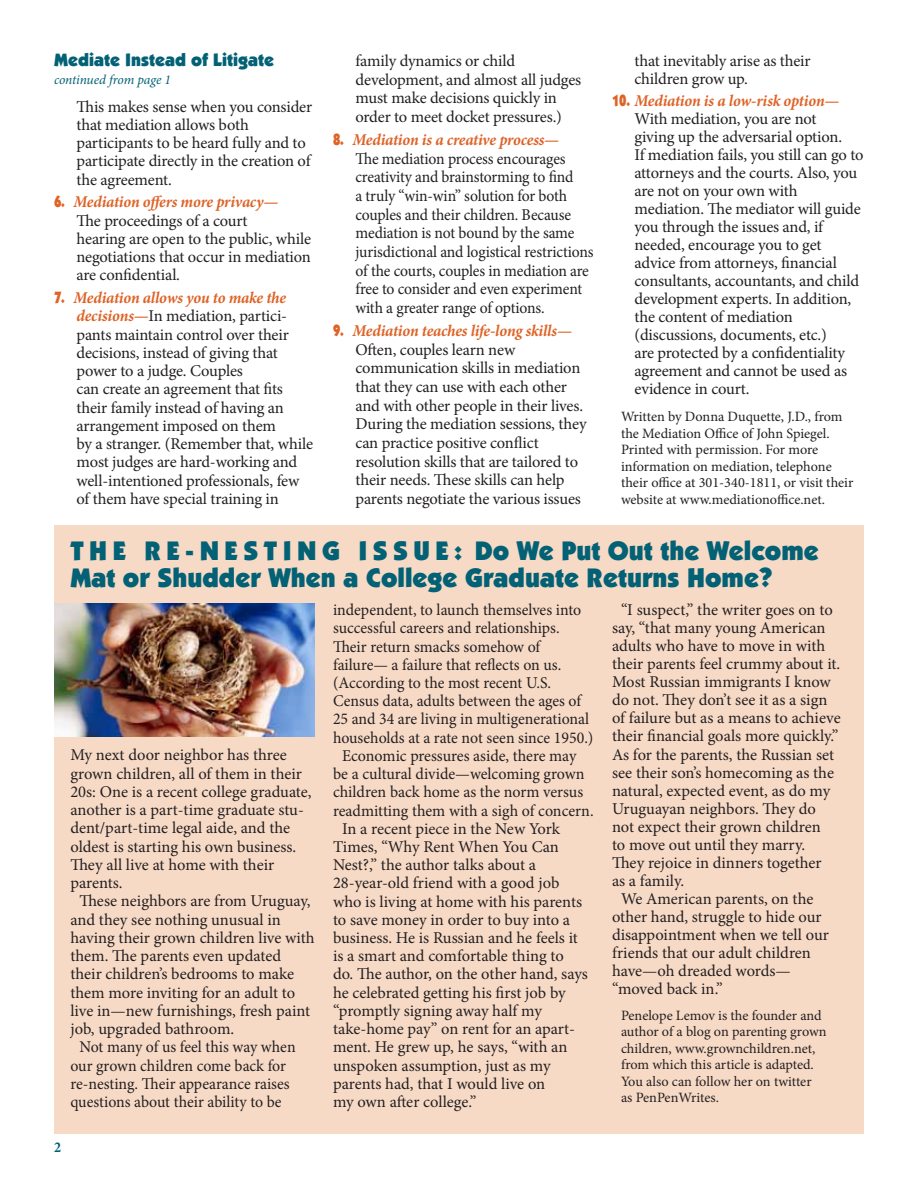
<style>
.page{position:relative;width:918px;height:1188px;background:#fff}
.page>*{position:absolute;margin:0;border:0;box-sizing:border-box;transform-origin:0 0}
.Headline{font:900 27px/27px "ITC Kabel Std";color:#036175}
.continued_left{font:900 18px "ITC Kabel Std";color:#036175}
.Indent_text{font:16.5px/18px "Minion Pro";letter-spacing:-.01em;color:#231f20}
.Indent_text-2{font:16.5px/18.1px "Minion Pro";letter-spacing:-.01em;color:#231f20;scale:.96 1}
.Indent_text-3{font:16.5px/18.6px "Minion Pro";letter-spacing:-.01em;color:#231f20;scale:.95 1}
.Body_text{font:16.5px/18.3px "Minion Pro";color:#231f20}
.t1{font:700 condensed 15px "Minion Pro";color:#036175}
.WrittenAdapted_End_T{font:14.25px/16.5px "Minion Pro";color:#231f20}
.continued_left-2{font:italic 13.5px "Minion Pro";letter-spacing:-.01em;color:#036175}
.s1{font-family:"ITC Kabel Std";font-weight:900;color:#de6327}
.s2{font-weight:700;font-style:italic;color:#de6327}
</style>
<div class="page">
<div style="left:54px;top:525px;width:809px;height:609px;background:#f7dac6"></div>
<img style="left:54px;top:603px;width:261px;height:133px">
<p class="continued_left" style="left:54px;top:48px;width:222px">Mediate Instead of Litigate</p>
<p class="continued_left-2" style="left:54px;top:70px;width:118px">continued from page 1</p>
<p class="Indent_text" style="left:76px;top:97px;width:237px">This makes sense when you consider that mediation allows both participants to be heard fully and to participate directly in the creation of the agreement.</p>
<p class="Indent_text" style="left:76px;top:193px;width:236px;text-indent:-22px"><span class="s1">6.</span> <span class="s2">Mediation offers more privacy—<br></span>The proceedings of a court<br>hearing are open to the public, while negotiations that occur in mediation are confidential.</p>
<p class="Indent_text" style="left:76px;top:289px;width:238px;text-indent:-22px"><span class="s1">7.</span> <span class="s2">Mediation allows you to make the decisions—</span>In mediation, partici&shy;pants maintain control over their decisions, instead of giving that power to a judge. Couples<br>can create an agreement that fits their family instead of having an arrangement imposed on them<br>by a stranger. (Remember that, while most judges are hard-working and well-intentioned professionals, few of them have special training in</p>
<p class="Indent_text" style="left:634px;top:52px;width:178px">that inevitably arise as their children grow up.</p>
<p class="Indent_text" style="left:634px;top:92px;width:231px;text-indent:-22px"><span class="s1">10.</span> <span class="s2">Mediation is a low-risk option—<br></span>With mediation, you are not<br>giving up the adversarial option.<br>If mediation fails, you still can go to attorneys and the courts. Also, you are not on your own with mediation. The mediator will guide you through the issues and, if needed, encourage you to get advice from attorneys, financial consultants, accountants, and child development experts. In addition, the content of mediation (discussions, documents, etc.)<br>are protected by a confidentiality agreement and cannot be used as evidence in court.</p>
<p class="WrittenAdapted_End_T" style="left:621px;top:409px;width:234px">Written by Donna Duquette, J.D., from the Mediation Office of John Spiegel.<br>Printed with permission. For more information on mediation, telephone their office at 301-340-1811, or visit their website at www.mediationoffice.net.</p>
<p class="Headline" style="left:70px;top:537px;width:750px">THE RE-NESTING ISSUE: Do We Put Out the Welcome<br>Mat or Shudder When a College Graduate Returns Home?</p>
<p class="Indent_text" style="left:356px;top:52px;width:227px;line-height:18.6px">family dynamics or child development, and almost all judges must make decisions quickly in order to meet docket pressures.)</p>
<p class="Indent_text-3" style="left:356px;top:131px;width:252px;text-indent:-22px"><span class="s1">8.</span> <span class="s2">Mediation is a creative process—<br></span>The mediation process encourages creativity and brainstorming to find<br>a truly “win-win” solution for both couples and their children. Because mediation is not bound by the same jurisdictional and logistical restrictions of the courts, couples in mediation are free to consider and even experiment with a greater range of options.</p>
<p class="Indent_text" style="left:356px;top:322px;width:233px;line-height:18.6px;text-indent:-22px"><span class="s1">9.</span> <span class="s2">Mediation teaches life-long skills— </span>Often, couples learn new communication skills in mediation that they can use with each other and with other people in their lives.<br>During the mediation sessions, they can practice positive conflict resolution skills that are tailored to their needs. These skills can help parents negotiate the various issues</p>
<p class="Body_text" style="left:70px;top:746px;width:243px">My next door neighbor has three grown children, all of them in their<br>20s: One is a recent college graduate, another is a part-time graduate stu&shy;dent/part-time legal aide, and the oldest is starting his own business.<br>They all live at home with their parents.</p>
<p class="Indent_text" style="left:70px;top:892px;width:246px;text-indent:9px">These neighbors are from Uruguay, and they see nothing unusual in having their grown children live with them. The parents even updated their children’s bedrooms to make them more inviting for an adult to live in—new furnishings, fresh paint job, upgraded bathroom.</p>
<p class="Indent_text-2" style="left:70px;top:1038px;width:236px;text-indent:9px">Not many of us feel this way when our grown children come back for re-nesting. Their appearance raises questions about their ability to be</p>
<p class="t1" style="left:54px;top:1137px;width:8px">2</p>
<p class="Indent_text-2" style="left:333px;top:601px;width:273px">independent, to launch themselves into successful careers and relationships.<br>Their return smacks somehow of failure— a failure that reflects on us. (According to the most recent U.S.<br>Census data, adults between the ages of 25 and 34 are living in multigenerational households at a rate not seen since 1950.)</p>
<p class="Indent_text" style="left:333px;top:747px;width:262px;text-indent:9px">Economic pressures aside, there may be a cultural divide—welcoming grown children back home as the norm versus readmitting them with a sigh of concern.</p>
<p class="Indent_text" style="left:333px;top:819px;width:256px;text-indent:9px">In a recent piece in the New York<br>Times, “Why Rent When You Can<br>Nest?,” the author talks about a<br>28-year-old friend with a good job who is living at home with his parents to save money in order to buy into a business. He is Russian and he feels it is a smart and comfortable thing to do. The author, on the other hand, says he celebrated getting his first job by “promptly signing away half my take-home pay” on rent for an apart&shy;ment. He grew up, he says, “with an unspoken assumption, just as my parents had, that I would live on<br>my own after college.”</p>
<p class="Indent_text" style="left:612px;top:601px;width:230px;text-indent:9px">“I suspect,” the writer goes on to say, “that many young American adults who have to move in with their parents feel crummy about it.<br>Most Russian immigrants I know do not. They don’t see it as a sign of failure but as a means to achieve their financial goals more quickly.”<br>As for the parents, the Russian set see their son’s homecoming as the natural, expected event, as do my<br>Uruguayan neighbors. They do not expect their grown children<br>to move out until they marry.<br>They rejoice in dinners together<br>as a family.</p>
<p class="Indent_text" style="left:612px;top:890px;width:218px;text-indent:9px">We American parents, on the other hand, struggle to hide our disappointment when we tell our friends that our adult children have—oh dreaded words— “moved back in.”</p>
<p class="WrittenAdapted_End_T" style="left:621px;top:1007px;width:207px">Penelope Lemov is the founder and author of a blog on parenting grown children, www.grownchildren.net, from which this article is adapted.<br>You also can follow her on twitter<br>as PenPenWrites.</p>
</div>
